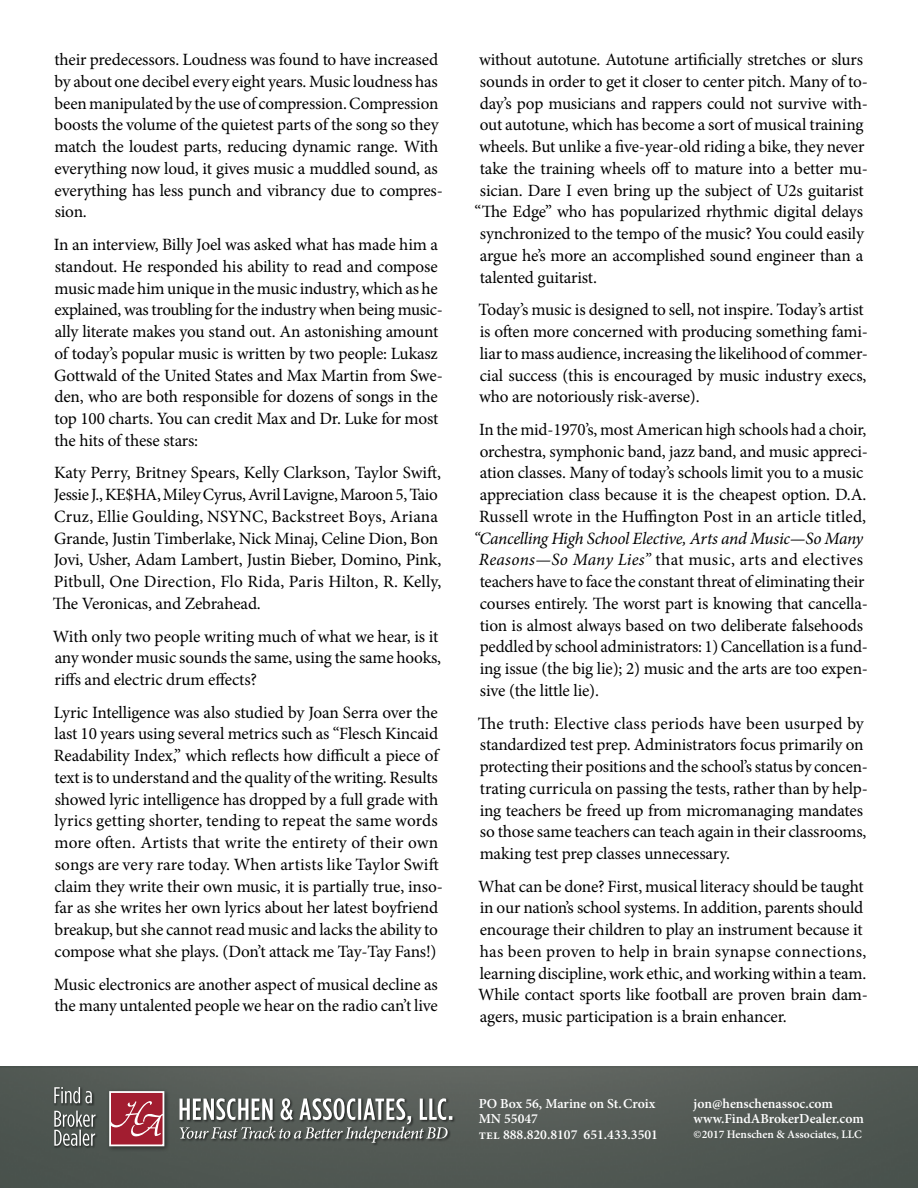
<style>
.page{position:relative;width:918px;height:1188px;background:#fff}
.page>*{position:absolute;margin:0;border:0;box-sizing:border-box;transform-origin:0 0}
._12_15_Minion{font:17.25px/21.8px "Minion Pro";letter-spacing:-.01em;color:#000}
.t1{font:600 13.8px "Minion Pro";color:#fff}
.t2{font:600 11.55px "Minion Pro";color:#fff}
.s1{font-style:italic}
</style>
<div class="page">
<img style="left:0;top:1066px;width:918px;height:122px">
<div style="left:54px;top:1129px;width:45px;height:20px;background:#000;opacity:.55"></div>
<div style="left:54px;top:1110px;width:45px;height:20px;background:#4e5651"></div>
<svg style="left:54px;top:1111px;width:42px;height:35px"></svg>
<div style="left:54px;top:1086px;width:41px;height:20px;background:#000;opacity:.55"></div>
<svg style="left:54px;top:1087px;width:38px;height:16px"></svg>
<div style="left:106px;top:1088px;width:64px;height:64px;background:#000;opacity:.45"></div>
<svg style="left:108px;top:1090px;width:57px;height:57px;background:#af505d"></svg>
<div style="left:179px;top:1126px;width:272px;height:20px;background:#535954"></div>
<svg style="left:180px;top:1098px;width:272px;height:45px"></svg>
<p class="_12_15_Minion" style="left:54px;top:49px;width:385px">their predecessors. Loudness was found to have increased by about one decibel every eight years. Music loudness has</p>
<p class="_12_15_Minion" style="left:55px;top:92px;width:385px">been manipulated by the use of compression. Compression</p>
<p class="_12_15_Minion" style="left:55px;top:114px;width:390px">boosts the volume of the quietest parts of the song so they match the loudest parts, reducing dynamic range. With everything now loud, it gives music a muddled sound, as everything has less punch and vibrancy due to compres&shy;sion.</p>
<p class="_12_15_Minion" style="left:54px;top:234px;width:386px;text-align:justify">In an interview, Billy Joel was asked what has made him a standout. He responded his ability to read and compose music made him unique in the music industry, which as he</p>
<p class="_12_15_Minion" style="left:55px;top:299px;width:390px">explained, was troubling for the industry when being music-</p>
<p class="_12_15_Minion" style="left:54px;top:321px;width:390px">ally literate makes you stand out. An astonishing amount of today’s popular music is written by two people: Lukasz Gottwald of the United States and Max Martin from Swe&shy;den, who are both responsible for dozens of songs in the top 100 charts. You can credit Max and Dr. Luke for most the hits of these stars:</p>
<p class="_12_15_Minion" style="left:54px;top:462px;width:389px">Katy Perry, Britney Spears, Kelly Clarkson, Taylor Swift,<br>Jessie J., KE$HA, Miley Cyrus, Avril Lavigne, Maroon 5, Taio</p>
<p class="_12_15_Minion" style="left:53px;top:506px;width:390px">Cruz, Ellie Goulding, NSYNC, Backstreet Boys, Ariana Grande, Justin Timberlake, Nick Minaj, Celine Dion, Bon Jovi, Usher, Adam Lambert, Justin Bieber, Domino, Pink, Pitbull, One Direction, Flo Rida, Paris Hilton, R. Kelly, The Veronicas, and Zebrahead.</p>
<p class="_12_15_Minion" style="left:53px;top:625px;width:387px">With only two people writing much of what we hear, is it</p>
<p class="_12_15_Minion" style="left:54px;top:647px;width:388px">any wonder music sounds the same, using the same hooks, riffs and electric drum effects?</p>
<p class="_12_15_Minion" style="left:54px;top:701px;width:386px;text-align:justify">Lyric Intelligence was also studied by Joan Serra over the last 10 years using several metrics such as “Flesch Kincaid Readability Index,” which reflects how difficult a piece of text is to understand and the quality of the writing. Results</p>
<p class="_12_15_Minion" style="left:55px;top:788px;width:390px">showed lyric intelligence has dropped by a full grade with lyrics getting shorter, tending to repeat the same words more often. Artists that write the entirety of their own songs are very rare today. When artists like Taylor Swift claim they write their own music, it is partially true, inso&shy;far as she writes her own lyrics about her latest boyfriend breakup, but she cannot read music and lacks the ability to compose what she plays. (Don’t attack me Tay-Tay Fans!)</p>
<p class="_12_15_Minion" style="left:54px;top:973px;width:385px">Music electronics are another aspect of musical decline as the many untalented people we hear on the radio can’t live</p>
<p class="_12_15_Minion" style="left:479px;top:49px;width:385px">without autotune. Autotune artificially stretches or slurs</p>
<p class="_12_15_Minion" style="left:480px;top:71px;width:390px">sounds in order to get it closer to center pitch. Many of to-</p>
<p class="_12_15_Minion" style="left:480px;top:92px;width:390px">day’s pop musicians and rappers could not survive with-</p>
<p class="_12_15_Minion" style="left:480px;top:114px;width:385px">out autotune, which has become a sort of musical training</p>
<p class="_12_15_Minion" style="left:479px;top:136px;width:387px">wheels. But unlike a five-year-old riding a bike, they never</p>
<p class="_12_15_Minion" style="left:480px;top:158px;width:390px">take the training wheels off to mature into a better mu-</p>
<p class="_12_15_Minion" style="left:480px;top:179px;width:385px">sician. Dare I even bring up the subject of U2s guitarist</p>
<p class="_12_15_Minion" style="left:475px;top:201px;width:390px">“The Edge” who has popularized rhythmic digital delays</p>
<p class="_12_15_Minion" style="left:480px;top:223px;width:386px">synchronized to the tempo of the music? You could easily</p>
<p class="_12_15_Minion" style="left:480px;top:245px;width:385px">argue he’s more an accomplished sound engineer than a</p>
<p class="_12_15_Minion" style="left:480px;top:266px;width:119px">talented guitarist.</p>
<p class="_12_15_Minion" style="left:479px;top:299px;width:387px">Today’s music is designed to sell, not inspire. Today’s artist</p>
<p class="_12_15_Minion" style="left:480px;top:321px;width:390px">is often more concerned with producing something fami&shy;liar to mass audience, increasing the likelihood of commer-</p>
<p class="_12_15_Minion" style="left:479px;top:364px;width:389px">cial success (this is encouraged by music industry execs, who are notoriously risk-averse).</p>
<p class="_12_15_Minion" style="left:479px;top:419px;width:389px">In the mid-1970’s, most American high schools had a choir,</p>
<p class="_12_15_Minion" style="left:479px;top:440px;width:390px">orchestra, symphonic band, jazz band, and music appreci&shy;ation classes. Many of today’s schools limit you to a music appreciation class because it is the cheapest option. D.A.<br>Russell wrote in the Huffington Post in an article titled,</p>
<p class="_12_15_Minion" style="left:473px;top:527px;width:393px;text-align:center"><span class="s1">“Cancelling High School Elective, Arts and Music—So Many<br>Reasons—So Many Lies”</span> that music, arts and electives teachers have to face the constant threat of eliminating their</p>
<p class="_12_15_Minion" style="left:480px;top:593px;width:390px">courses entirely. The worst part is knowing that cancella&shy;tion is almost always based on two deliberate falsehoods peddled by school administrators: 1) Cancellation is a fund-</p>
<p class="_12_15_Minion" style="left:480px;top:658px;width:390px">ing issue (the big lie); 2) music and the arts are too expen&shy;sive (the little lie).</p>
<p class="_12_15_Minion" style="left:478px;top:712px;width:387px">The truth: Elective class periods have been usurped by standardized test prep. Administrators focus primarily on</p>
<p class="_12_15_Minion" style="left:480px;top:756px;width:390px">protecting their positions and the school’s status by concen-</p>
<p class="_12_15_Minion" style="left:480px;top:778px;width:390px">trating curricula on passing the tests, rather than by help-</p>
<p class="_12_15_Minion" style="left:480px;top:799px;width:388px">ing teachers be freed up from micromanaging mandates so those same teachers can teach again in their classrooms, making test prep classes unnecessary.</p>
<p class="_12_15_Minion" style="left:478px;top:875px;width:387px;text-align:justify">What can be done? First, musical literacy should be taught in our nation’s school systems. In addition, parents should encourage their children to play an instrument because it</p>
<p class="_12_15_Minion" style="left:480px;top:941px;width:388px">has been proven to help in brain synapse connections, learning discipline, work ethic, and working within a team.</p>
<p class="_12_15_Minion" style="left:478px;top:984px;width:391px">While contact sports like football are proven brain dam&shy;agers, music participation is a brain enhancer.</p>
<p class="t1" style="left:479px;top:1094px;width:178px">PO Box 56, Marine on St. Croix</p>
<p class="t1" style="left:479px;top:1109px;width:61px">MN 55047</p>
<p class="t1" style="left:479px;top:1125px;width:181px">tel 888.820.8107 651.433.3501</p>
<p class="t1" style="left:694px;top:1094px;width:141px">jon@henschenassoc.com</p>
<p class="t1" style="left:694px;top:1109px;width:172px">www.FindABrokerDealer.com</p>
<p class="t2" style="left:694px;top:1127px;width:170px">©2017 Henschen &amp; Associates, LLC</p>
</div>
